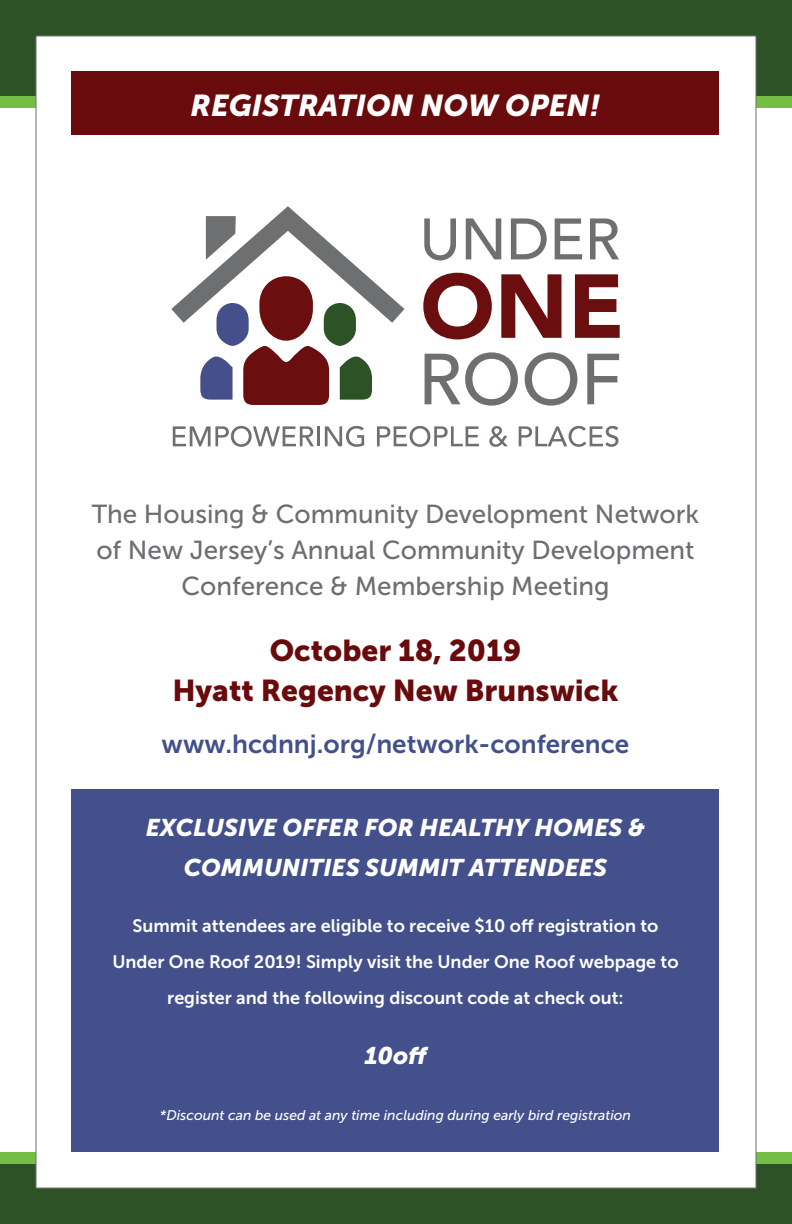
<style>
.page{position:relative;width:792px;height:1224px;background:#fff}
.page>*{position:absolute;margin:0;border:0;box-sizing:border-box;transform-origin:0 0}
.t1{font:30px/40px "Museo Sans 900";color:#690a0c;text-align:center}
.t2{font:italic 30px "Museo Sans 900";color:#fff}
.t3{font:26px/36px "Museo Sans 500";color:#6d6e70;text-align:center}
.t4{font:26px "Museo Sans 700";color:#43508b}
.t5{font:italic 24px/40px "Museo Sans 900";color:#fff;text-align:center}
.t6{font:18px/36px "Museo Sans 700";color:#fff;text-align:center}
.t7{font:italic 14px "Museo Sans 500";color:#fff}
</style>
<div class="page">
<div style="left:0;top:1159px;width:792px;height:65px;background:#2c5226"></div>
<div style="left:0;top:1152px;width:792px;height:12px;background:#74bf43"></div>
<div style="left:0;top:0;width:792px;height:101px;background:#2c5226"></div>
<div style="left:0;top:96px;width:792px;height:12px;background:#74bf43"></div>
<div style="left:36px;top:35px;width:720px;height:1154px;background:#fff;border:1px solid #6d6e70"></div>
<svg style="left:171px;top:206px;width:234px;height:199px"></svg>
<svg style="left:424px;top:218px;width:32px;height:42px"></svg>
<svg style="left:466px;top:218px;width:35px;height:41px"></svg>
<svg style="left:511px;top:218px;width:36px;height:41px"></svg>
<svg style="left:555px;top:218px;width:27px;height:41px"></svg>
<svg style="left:590px;top:218px;width:29px;height:41px"></svg>
<svg style="left:173px;top:426px;width:141px;height:21px"></svg>
<hr style="left:317px;top:426px;width:3px;height:20px;background:#6d6f70">
<svg style="left:325px;top:426px;width:39px;height:21px"></svg>
<svg style="left:377px;top:426px;width:102px;height:21px"></svg>
<svg style="left:489px;top:426px;width:19px;height:21px"></svg>
<svg style="left:519px;top:426px;width:99px;height:21px"></svg>
<svg style="left:423px;top:273px;width:69px;height:66px"></svg>
<svg style="left:501px;top:274px;width:60px;height:64px"></svg>
<svg style="left:575px;top:274px;width:45px;height:64px"></svg>
<svg style="left:425px;top:352px;width:93px;height:54px"></svg>
<svg style="left:525px;top:352px;width:52px;height:54px"></svg>
<svg style="left:587px;top:354px;width:32px;height:50px"></svg>
<div style="left:72px;top:71px;width:648px;height:64px;background:#690a0c"></div>
<div style="left:72px;top:789px;width:648px;height:362px;background:#43508b"></div>
<h1 class="t2" style="left:191px;top:88px;width:411px">REGISTRATION NOW OPEN!</h1>
<h2 class="t3" style="left:92px;top:496px;width:609px">The Housing &amp; Community Development Network of New Jersey’s Annual Community Development<br>Conference &amp; Membership Meeting</h2>
<h1 class="t1" style="left:173px;top:630px;width:447px">October 18, 2019<br>Hyatt Regency New Brunswick</h1>
<h2 class="t4" style="left:162px;top:730px;width:469px">www.hcdnnj.org/network-conference</h2>
<h3 class="t5" style="left:146px;top:808px;width:501px">EXCLUSIVE OFFER FOR HEALTHY HOMES &amp;<br>COMMUNITIES SUMMIT ATTENDEES</h3>
<p class="t6" style="left:112px;top:908px;width:568px">Summit attendees are eligible to receive $10 off registration to<br>Under One Roof 2019! Simply visit the Under One Roof webpage to register and the following discount code at check out:</p>
<h3 class="t5" style="left:364px;top:1036px;width:66px">10off</h3>
<p class="t7" style="left:160px;top:1108px;width:473px">*Discount can be used at any time including during early bird registration</p>
</div>
